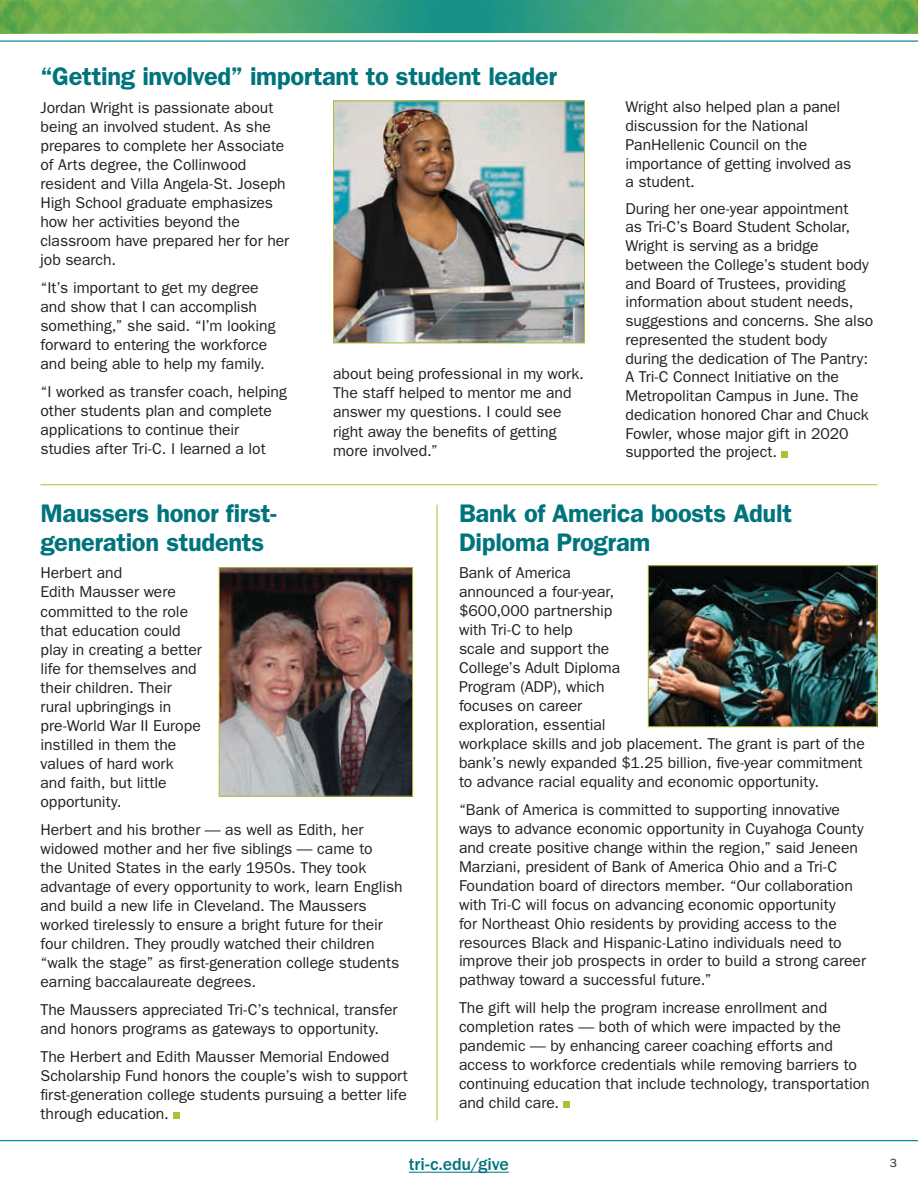
<style>
.page{position:relative;width:918px;height:1188px;background:#fff}
.page>*{position:absolute;margin:0;border:0;box-sizing:border-box;transform-origin:0 0}
.Title_2{font:600 25.5px/28.5px "ITC Franklin Gothic Std";letter-spacing:-.015em;color:#00747c}
.web_address{font:500 18px "ITC Franklin Gothic Std";letter-spacing:-.005em;color:#00747c}
.Paragraph{font:15.75px/19px "ITC Franklin Gothic Std";letter-spacing:-.005em;color:#231f20}
.t1{font:12px "ITC Franklin Gothic Std";color:#231f20}
</style>
<div class="page">
<hr style="left:0;top:1140px;width:918px;height:1px;background:#008996">
<hr style="left:0;top:41px;width:918px;height:1px;background:#008996">
<img style="left:0;top:0;width:432px;height:33px">
<img style="left:432px;top:0;width:486px;height:33px">
<hr style="left:409px;top:1172px;width:100px;height:1px;background:#00747c">
<svg style="left:782px;top:451px;width:6px;height:6px"></svg>
<img style="left:335px;top:102px;width:248px;height:239px">
<div style="left:333px;top:100px;width:252px;height:243px;border:1px solid #b3be35"></div>
<hr style="left:40px;top:484px;width:838px;height:1px;background:#b3be35">
<div style="left:173px;top:1112px;width:6px;height:7px;background:#b3be35"></div>
<img style="left:221px;top:569px;width:190px;height:226px">
<div style="left:219px;top:567px;width:194px;height:230px;border:1px solid #b3be35"></div>
<div style="left:563px;top:1102px;width:7px;height:6px;background:#b3be35"></div>
<img style="left:650px;top:567px;width:225px;height:158px">
<div style="left:648px;top:565px;width:229px;height:162px;border:1px solid #b3be35"></div>
<hr style="left:437px;top:505px;width:1px;height:615px;background:#b3be35">
<p class="Title_2" style="left:40px;top:62px;width:518px">“Getting involved” important to student leader</p>
<p class="Paragraph" style="left:40px;top:98px;width:250px">Jordan Wright is passionate about being an involved student. As she prepares to complete her Associate of Arts degree, the Collinwood resident and Villa Angela-St. Joseph<br>High School graduate emphasizes how her activities beyond the classroom have prepared her for her job search.</p>
<p class="Paragraph" style="left:40px;top:278px;width:237px">“It’s important to get my degree and show that I can accomplish something,” she said. “I’m looking forward to entering the workforce and being able to help my family.</p>
<p class="Paragraph" style="left:40px;top:382px;width:248px">“I worked as transfer coach, helping other students plan and complete applications to continue their studies after Tri-C. I learned a lot</p>
<p class="Paragraph" style="left:333px;top:365px;width:253px">about being professional in my work.<br>The staff helped to mentor me and answer my questions. I could see right away the benefits of getting more involved.”</p>
<p class="Paragraph" style="left:626px;top:98px;width:227px">Wright also helped plan a panel discussion for the National<br>PanHellenic Council on the importance of getting involved as a student.</p>
<p class="Paragraph" style="left:626px;top:199px;width:249px">During her one-year appointment<br>as Tri-C’s Board Student Scholar,<br>Wright is serving as a bridge between the College’s student body and Board of Trustees, providing information about student needs, suggestions and concerns. She also represented the student body<br>during the dedication of The Pantry:<br>A Tri-C Connect Initiative on the<br>Metropolitan Campus in June. The dedication honored Char and Chuck<br>Fowler, whose major gift in 2020 supported the project.</p>
<p class="Title_2" style="left:40px;top:499px;width:237px">Maussers honor first&shy;generation students</p>
<p class="Paragraph" style="left:40px;top:564px;width:163px">Herbert and<br>Edith Mausser were committed to the role that education could play in creating a better life for themselves and their children. Their rural upbringings in pre-World War II Europe instilled in them the values of hard work and faith, but little opportunity.</p>
<p class="Paragraph" style="left:40px;top:820px;width:364px">Herbert and his brother — as well as Edith, her widowed mother and her five siblings — came to<br>the United States in the early 1950s. They took advantage of every opportunity to work, learn English and build a new life in Cleveland. The Maussers worked tirelessly to ensure a bright future for their four children. They proudly watched their children “walk the stage” as first-generation college students earning baccalaureate degrees.</p>
<p class="Paragraph" style="left:40px;top:1000px;width:359px">The Maussers appreciated Tri-C’s technical, transfer and honors programs as gateways to opportunity.</p>
<p class="Paragraph" style="left:40px;top:1047px;width:369px">The Herbert and Edith Mausser Memorial Endowed Scholarship Fund honors the couple’s wish to support first-generation college students pursuing a better life through education.</p>
<p class="Title_2" style="left:459px;top:499px;width:335px">Bank of America boosts Adult<br>Diploma Program</p>
<p class="Paragraph" style="left:459px;top:564px;width:407px">Bank of America<br>announced a four-year,<br>$600,000 partnership<br>with Tri-C to help<br>scale and support the<br>College’s Adult Diploma<br>Program (ADP), which<br>focuses on career<br>exploration, essential<br>workplace skills and job placement. The grant is part of the bank’s newly expanded $1.25 billion, five-year commitment to advance racial equality and economic opportunity.</p>
<p class="Paragraph" style="left:459px;top:800px;width:409px">“Bank of America is committed to supporting innovative ways to advance economic opportunity in Cuyahoga County and create positive change within the region,” said Jeneen Marziani, president of Bank of America Ohio and a Tri-C Foundation board of directors member. “Our collaboration with Tri-C will focus on advancing economic opportunity<br>for Northeast Ohio residents by providing access to the resources Black and Hispanic-Latino individuals need to improve their job prospects in order to build a strong career pathway toward a successful future.”</p>
<p class="Paragraph" style="left:459px;top:998px;width:412px">The gift will help the program increase enrollment and completion rates — both of which were impacted by the pandemic — by enhancing career coaching efforts and access to workforce credentials while removing barriers to continuing education that include technology, transportation and child care.</p>
<p class="web_address" style="left:409px;top:1154px;width:102px">tri-c.edu/give</p>
<p class="t1" style="left:890px;top:1156px;width:9px">3</p>
</div>
